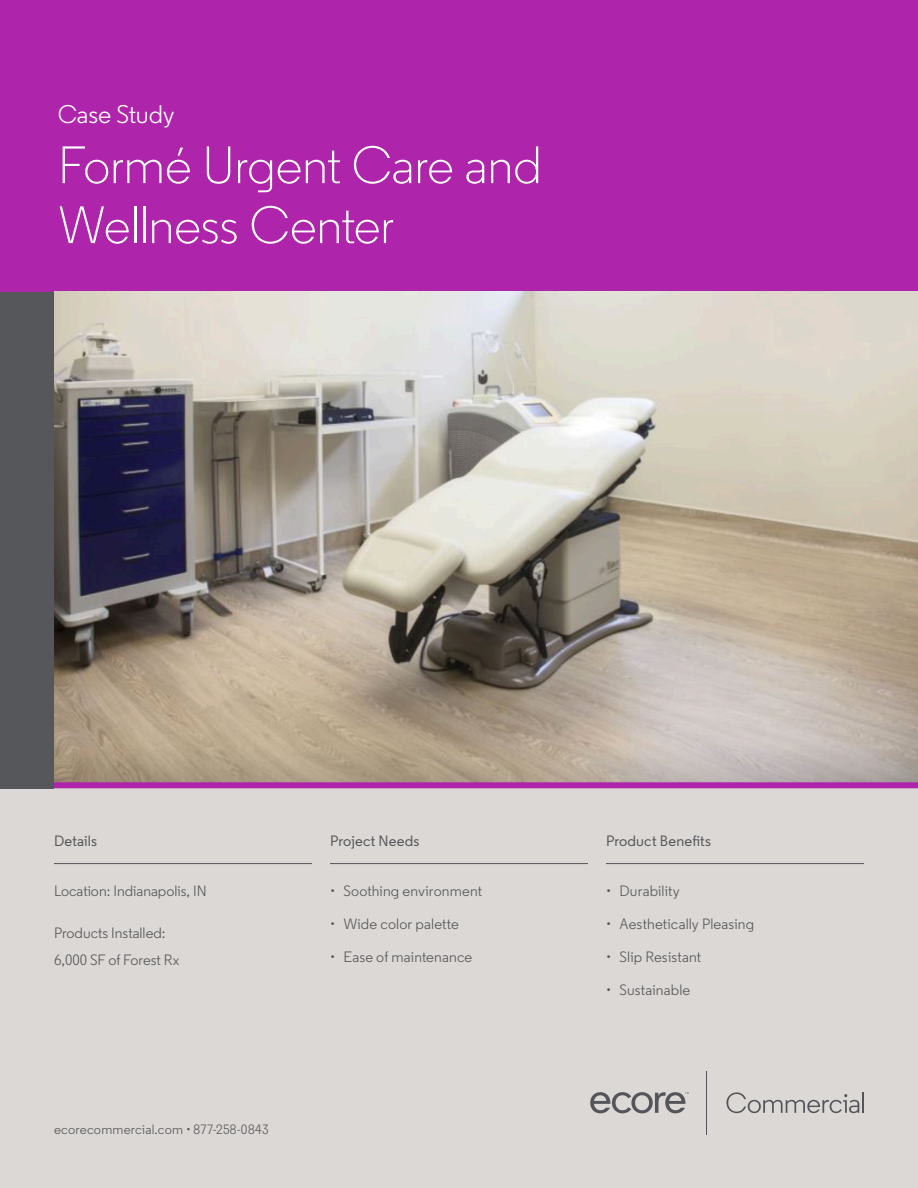
<style>
.page{position:relative;width:918px;height:1188px;background:#dcd8d5}
.page>*{position:absolute;margin:0;border:0;box-sizing:border-box;transform-origin:0 0}
.Title_Project{font:300 52.5px/60px "Regular";letter-spacing:-.015em;color:#fff}
.Case_Study{font:25.5px "Regular";letter-spacing:-.005em;color:#fff}
.t1{font:15px/27px "Regular";letter-spacing:.005em;color:#56575a}
.Subheads{font:500 15px "Regular";letter-spacing:.01em;color:#56575a}
.Body_Copy{font:13.5px "Regular";letter-spacing:.015em;color:#56575a}
</style>
<div class="page">
<hr style="left:54px;top:863px;width:258px;height:1px;background:#56575a">
<hr style="left:330px;top:863px;width:258px;height:1px;background:#56575a">
<hr style="left:606px;top:863px;width:258px;height:1px;background:#56575a">
<div style="left:0;top:292px;width:54px;height:496px;background:#56575a"></div>
<div style="left:0;top:0;width:918px;height:292px;background:#ae24ab"></div>
<svg style="left:726px;top:1092px;width:133px;height:21px"></svg>
<hr style="left:862px;top:1093px;width:2px;height:20px;background:#54555a">
<svg style="left:590px;top:1092px;width:99px;height:21px"></svg>
<hr style="left:706px;top:1071px;width:1px;height:64px;background:#54555a">
<img style="left:54px;top:292px;width:864px;height:490px">
<div style="left:54px;top:782px;width:864px;height:6px;background:#ae24ab"></div>
<p class="Case_Study" style="left:58px;top:99px;width:119px">Case Study</p>
<p class="Title_Project" style="left:58px;top:135px;width:486px">Formé Urgent Care and<br>Wellness Center</p>
<p class="Subheads" style="left:54px;top:832px;width:45px">Details</p>
<p class="Subheads" style="left:330px;top:832px;width:91px">Project Needs</p>
<p class="Subheads" style="left:606px;top:832px;width:107px">Product Benefits</p>
<p class="t1" style="left:54px;top:878px;width:154px">Location: Indianapolis, IN</p>
<p class="t1" style="left:54px;top:919px;width:127px">Products Installed:<br>6,000 SF of Forest Rx</p>
<p class="t1" style="left:330px;top:877px;width:154px">• Soothing environment</p>
<p class="t1" style="left:330px;top:910px;width:130px">• Wide color palette</p>
<p class="t1" style="left:330px;top:943px;width:144px">• Ease of maintenance</p>
<p class="Body_Copy" style="left:54px;top:1121px;width:216px">ecorecommercial.com • 877-258-0843</p>
<p class="t1" style="left:606px;top:877px;width:75px">• Durability</p>
<p class="t1" style="left:606px;top:910px;width:150px">• Aesthetically Pleasing</p>
<p class="t1" style="left:606px;top:943px;width:97px">• Slip Resistant</p>
<p class="t1" style="left:606px;top:976px;width:86px">• Sustainable</p>
</div>
